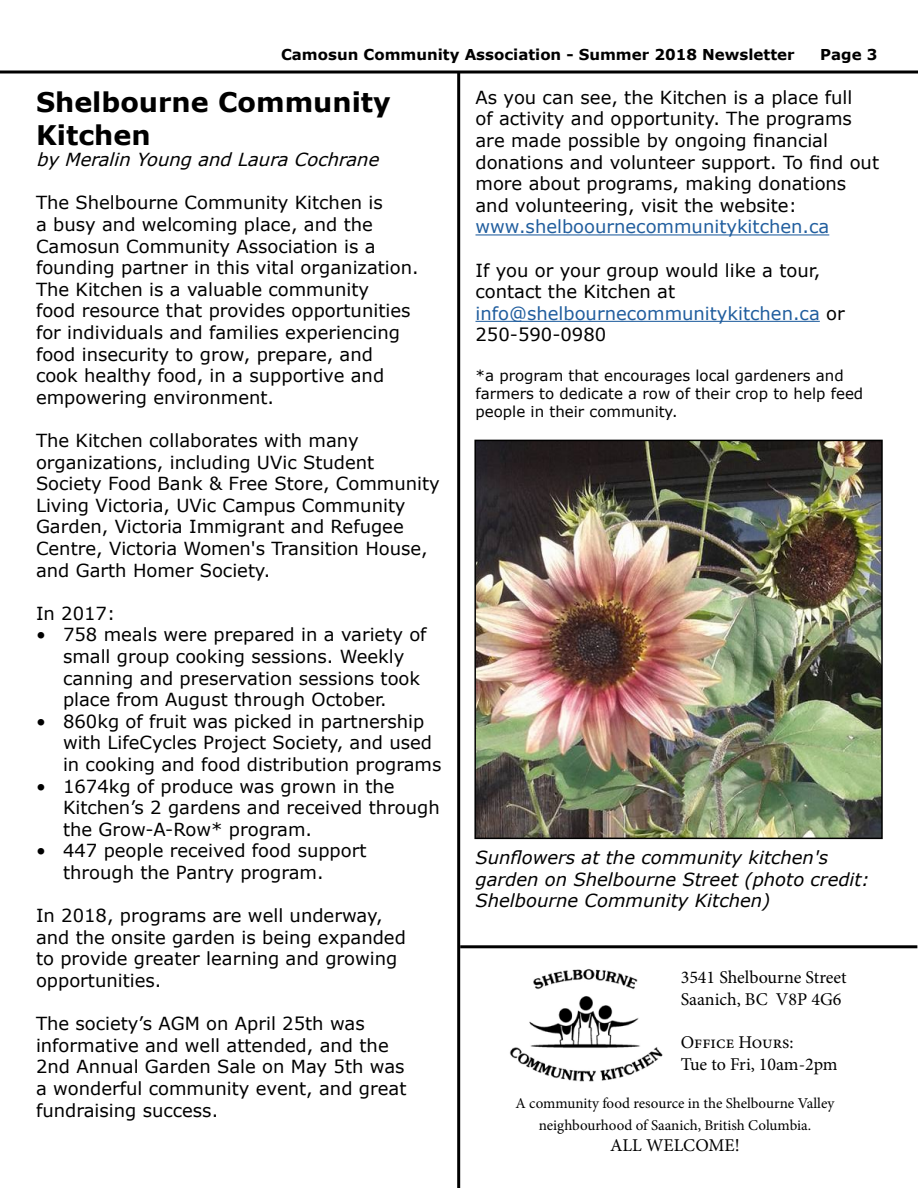
<style>
.page{position:relative;width:918px;height:1188px;background:#fff}
.page>*{position:absolute;margin:0;border:0;box-sizing:border-box;transform-origin:0 0}
.t1{font:700 27px/32.4px "Verdana";color:#000}
.t2{font:18px/21.6px "Verdana";color:#000}
.t3{font:italic 18px/21.6px "Verdana";color:#000}
.t4{font:18px/21.6px "Minion Pro";color:#000}
.t5{font:18px "Verdana";color:#215e9e}
.t6{font:italic 18px "Verdana";color:#000}
.t7{font:15px/18px "Verdana";color:#000}
.t8{font:15px/21.6px "Minion Pro";color:#000;text-align:center}
.t9{font:700 15px "Verdana";color:#000}
.s1{color:#215e9e}
</style>
<div class="page">
<hr style="left:460px;top:945px;width:457px;height:3px;background:#000">
<svg style="left:0;top:70px;width:918px;height:4px"></svg>
<hr style="left:457px;top:72px;width:3px;height:1116px;background:#000">
<hr style="left:476px;top:234px;width:353px;height:1px;background:#215e9e">
<hr style="left:476px;top:321px;width:344px;height:1px;background:#215e9e">
<img style="left:509px;top:969px;width:154px;height:113px">
<img style="left:477px;top:443px;width:403px;height:393px">
<div style="left:474px;top:440px;width:409px;height:399px;border:2px solid #000"></div>
<p class="t9" style="left:281px;top:44px;width:515px">Camosun Community Association - Summer 2018 Newsletter</p>
<p class="t9" style="left:820px;top:44px;width:59px">Page 3</p>
<h1 class="t1" style="left:36px;top:86px;width:356px">Shelbourne Community<br>Kitchen</h1>
<p class="t6" style="left:36px;top:147px;width:350px">byMeralinYoungandLauraCochrane</p>
<p class="t2" style="left:36px;top:192px;width:384px">The Shelbourne Community Kitchen is<br>a busy and welcoming place, and the Camosun Community Association is a founding partner in this vital organization.<br>The Kitchen is a valuable community<br>food resource that provides opportunities for individuals and families experiencing food insecurity to grow, prepare, and cook healthy food, in a supportive and empowering environment.</p>
<p class="t2" style="left:36px;top:429px;width:405px">The Kitchen collaborates with many organizations, including UVic Student Society Food Bank &amp; Free Store, Community Living Victoria, UVic Campus Community Garden, Victoria Immigrant and Refugee Centre, Victoria Women's Transition House, and Garth Homer Society.</p>
<p class="t2" style="left:36px;top:602px;width:81px">In 2017:</p>
<p class="t2" style="left:63px;top:624px;width:365px;text-indent:-27px">• 758 meals were prepared in a variety of small group cooking sessions. Weekly canning and preservation sessions took place from August through October.</p>
<p class="t2" style="left:63px;top:710px;width:380px;text-indent:-27px">• 860kg of fruit was picked in partnership with LifeCycles Project Society, and used in cooking and food distribution programs</p>
<p class="t2" style="left:63px;top:775px;width:378px;text-indent:-27px">• 1674kg of produce was grown in the<br>Kitchen’s 2 gardens and received through the Grow-A-Row* program.</p>
<p class="t2" style="left:63px;top:840px;width:305px;text-indent:-27px">• 447 people received food support through the Pantry program.</p>
<p class="t2" style="left:36px;top:905px;width:371px">In 2018, programs are well underway, and the onsite garden is being expanded to provide greater learning and growing opportunities.</p>
<p class="t2" style="left:36px;top:1013px;width:372px">The society’s AGM on April 25th was informative and well attended, and the 2nd Annual Garden Sale on May 5th was a wonderful community event, and great fundraising success.</p>
<p class="t2" style="left:476px;top:86px;width:405px">As you can see, the Kitchen is a place full<br>of activity and opportunity. The programs are made possible by ongoing financial donations and volunteer support. To find out more about programs, making donations and volunteering, visit the website:</p>
<p class="t5" style="left:476px;top:214px;width:355px">www.shelboournecommunitykitchen.ca</p>
<p class="t2" style="left:476px;top:259px;width:371px">If you or your group would like a tour, contact the Kitchen at <span class="s1">info@shelbournecommunitykitchen.ca</span> or<br>250-590-0980</p>
<p class="t7" style="left:476px;top:366px;width:389px">*a program that encourages local gardeners and farmers to dedicate a row of their crop to help feed people in their community.</p>
<p class="t3" style="left:476px;top:846px;width:396px">Sunflowers at the community kitchen's garden on Shelbourne Street (photo credit:<br>Shelbourne Community Kitchen)</p>
<p class="t4" style="left:681px;top:967px;width:167px">3541 Shelbourne Street<br>Saanich, BC V8P 4G6</p>
<p class="t4" style="left:681px;top:1032px;width:158px">Office Hours:<br>Tue to Fri, 10am-2pm</p>
<p class="t8" style="left:516px;top:1093px;width:320px">A community food resource in the Shelbourne Valley neighbourhood of Saanich, British Columbia.</p>
<p class="t4" style="left:610px;top:1135px;width:131px">ALL WELCOME!</p>
</div>
